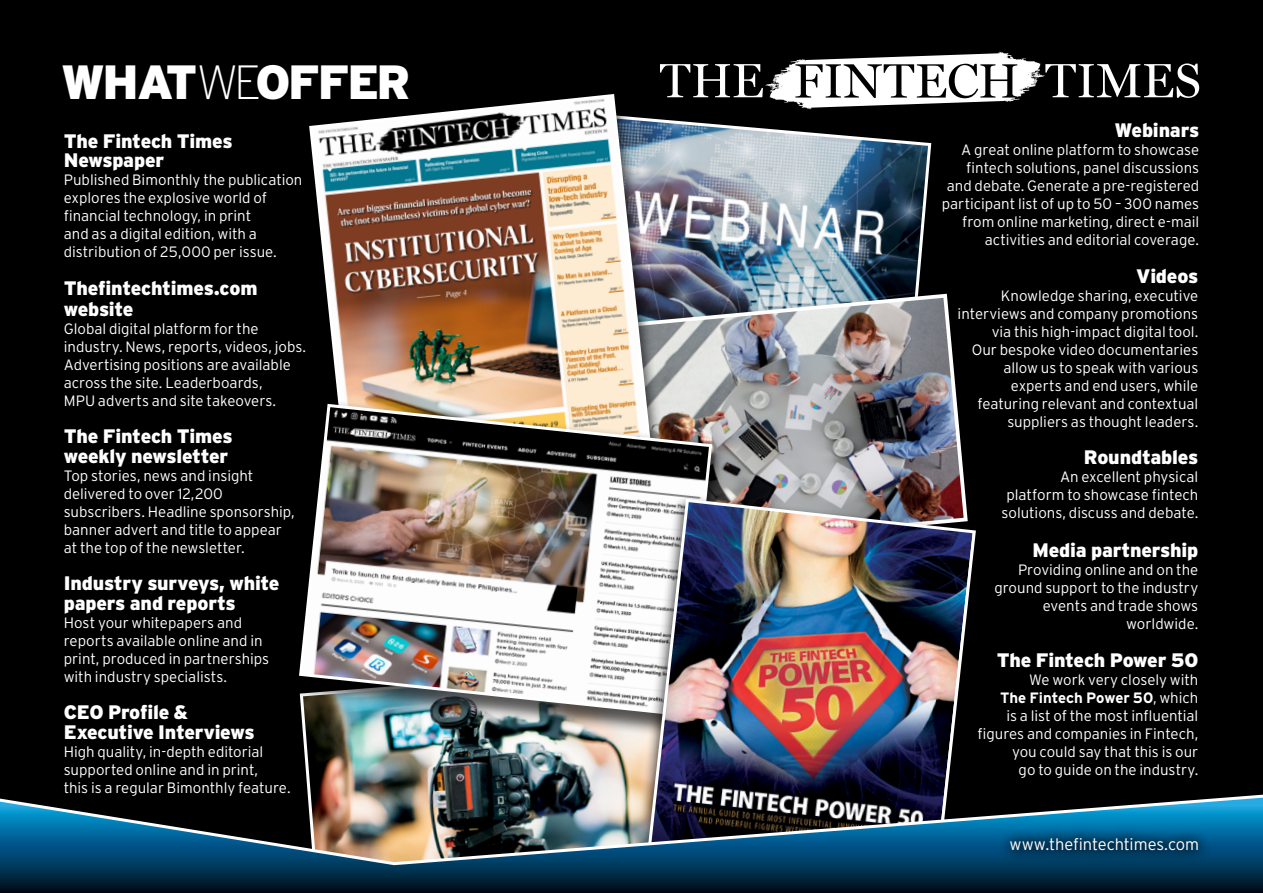
<style>
.page{position:relative;width:1263px;height:893px;background:#000}
.page>*{position:absolute;margin:0;border:0;box-sizing:border-box;transform-origin:0 0}
.t1{font:900 48px "Interstate";letter-spacing:-.055em;color:#fff}
.t2{font:900 19.5px/19.5px "Interstate";letter-spacing:-.015em;color:#fff}
.t3{font:300 16.5px "Interstate";letter-spacing:-.01em;color:#fff}
.t4{font:300 15px/18px "Interstate";color:#fff}
.s1{font-weight:200}
.s2{font-weight:700}
</style>
<div class="page">
<svg style="left:660px;top:51px;width:539px;height:59px"></svg>
<img style="left:303px;top:739px;width:330px;height:53px">
<img style="left:666px;top:119px;width:266px;height:170px">
<div style="left:591px;top:289px;width:389px;height:285px;background:#000;opacity:.65"></div>
<img style="left:666px;top:292px;width:304px;height:202px">
<div style="left:296px;top:89px;width:370px;height:429px;background:#000;opacity:.65"></div>
<img style="left:307px;top:92px;width:348px;height:307px">
<div style="left:285px;top:399px;width:441px;height:340px;background:#000;opacity:.65"></div>
<img style="left:297px;top:402px;width:417px;height:316px">
<div style="left:633px;top:494px;width:356px;height:399px;background:#000;opacity:.65"></div>
<img style="left:645px;top:497px;width:332px;height:295px">
<img style="left:0;top:792px;width:1263px;height:101px">
<div style="left:997px;top:825px;width:214px;height:39px;background:#000;opacity:.65"></div>
<h1 class="t1" style="left:61px;top:53px;width:352px">WHAT<span class="s1">WE</span>OFFER</h1>
<h2 class="t2" style="left:64px;top:131px;width:170px">The Fintech Times<br>Newspaper</h2>
<p class="t4" style="left:64px;top:171px;width:240px">Published Bimonthly the publication explores the explosive world of financial technology, in print<br>and as a digital edition, with a distribution of 25,000 per issue.</p>
<h2 class="t2" style="left:64px;top:277px;width:195px;line-height:21px">Thefintechtimes.com website</h2>
<p class="t4" style="left:64px;top:319px;width:244px">Global digital platform for the industry. News, reports, videos, jobs.<br>Advertising positions are available across the site. Leaderboards,<br>MPU adverts and site takeovers.</p>
<h2 class="t2" style="left:64px;top:426px;width:170px">The Fintech Times weekly newsletter</h2>
<p class="t4" style="left:64px;top:466px;width:232px">Top stories, news and insight delivered to over 12,200 subscribers. Headline sponsorship, banner advert and title to appear at the top of the newsletter.</p>
<h2 class="t2" style="left:64px;top:573px;width:217px">Industry surveys, white papers and reports</h2>
<p class="t4" style="left:64px;top:613px;width:207px">Host your whitepapers and reports available online and in print, produced in partnerships with industry specialists.</p>
<h2 class="t2" style="left:64px;top:702px;width:192px">CEO Profile &amp;<br>Executive Interviews</h2>
<p class="t4" style="left:64px;top:742px;width:228px">High quality, in-depth editorial supported online and in print,<br>this is a regular Bimonthly feature.</p>
<h2 class="t2" style="left:1114px;top:120px;width:86px">Webinars</h2>
<p class="t4" style="left:942px;top:141px;width:259px;text-align:right">A great online platform to showcase fintech solutions, panel discussions and debate. Generate a pre-registered participant list of up to 50 – 300 names from online marketing, direct e-mail activities and editorial coverage.</p>
<h2 class="t2" style="left:1136px;top:266px;width:64px">Videos</h2>
<p class="t4" style="left:958px;top:286px;width:242px;text-align:right">Knowledge sharing, executive interviews and company promotions via this high-impact digital tool.<br>Our bespoke video documentaries allow us to speak with various experts and end users, while featuring relevant and contextual suppliers as thought leaders.</p>
<h2 class="t2" style="left:1084px;top:447px;width:116px">Roundtables</h2>
<p class="t4" style="left:1002px;top:468px;width:198px;text-align:right">An excellent physical platform to showcase fintech solutions, discuss and debate.</p>
<h2 class="t2" style="left:1032px;top:540px;width:167px">Media partnership</h2>
<p class="t4" style="left:994px;top:561px;width:205px;text-align:right">Providing online and on the ground support to the industry events and trade shows worldwide.</p>
<h2 class="t2" style="left:997px;top:650px;width:203px">The Fintech Power 50</h2>
<p class="t4" style="left:977px;top:670px;width:222px;text-align:right">We work very closely with<br><span class="s2">The Fintech Power 50</span>, which<br>is a list of the most influential figures and companies in Fintech, you could say that this is our<br>go to guide on the industry.</p>
<p class="t3" style="left:1009px;top:835px;width:191px">www.thefintechtimes.com</p>
</div>
